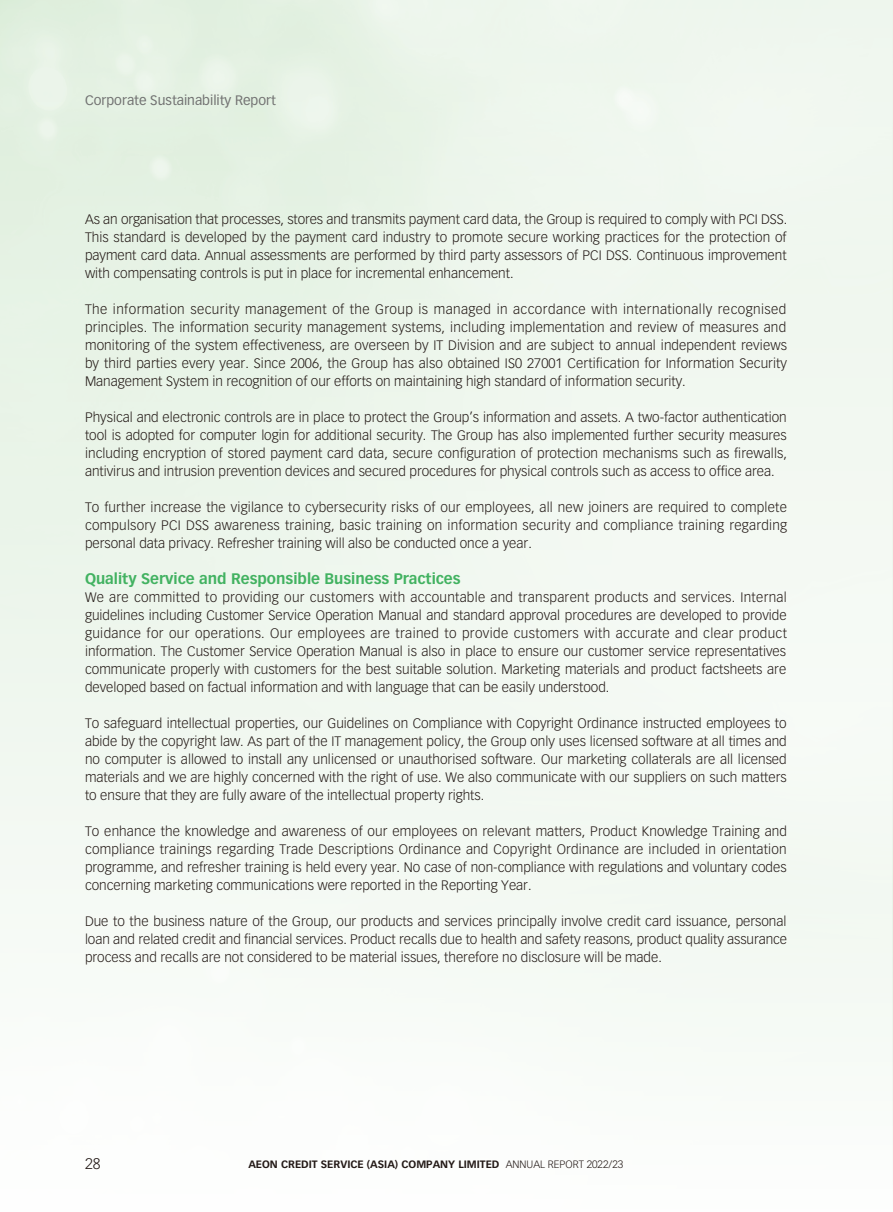
<style>
.page{position:relative;width:893px;height:1212px;background:#fff}
.page>*{position:absolute;margin:0;border:0;box-sizing:border-box;transform-origin:0 0}
.t1{font:700 15px "Vectora LT Std";color:#42b261}
.t2{font:300 15px "Vectora LT Std";color:#231916}
.t3{font:300 13.5px/18px "Vectora LT Std";color:#231916;text-align:justify}
.t4{font:13.5px "Vectora LT Std";color:#727272}
.t5{font:700 10.5px "Vectora LT Std";color:#231916}
.s1{font-weight:300}
</style>
<div class="page">
<p class="t4" style="left:85px;top:92px;width:192px">Corporate Sustainability Report</p>
<p class="t3" style="left:85px;top:210px;width:704px">As an organisation that processes, stores and transmits payment card data, the Group is required to comply with PCI DSS.<br>This standard is developed by the payment card industry to promote secure working practices for the protection of payment card data. Annual assessments are performed by third party assessors of PCI DSS. Continuous improvement with compensating controls is put in place for incremental enhancement.</p>
<p class="t3" style="left:85px;top:300px;width:703px">The information security management of the Group is managed in accordance with internationally recognised principles. The information security management systems, including implementation and review of measures and monitoring of the system effectiveness, are overseen by IT Division and are subject to annual independent reviews by third parties every year. Since 2006, the Group has also obtained IS0 27001 Certification for Information Security Management System in recognition of our efforts on maintaining high standard of information security.</p>
<p class="t3" style="left:85px;top:408px;width:703px">Physical and electronic controls are in place to protect the Group’s information and assets. A two-factor authentication tool is adopted for computer login for additional security. The Group has also implemented further security measures including encryption of stored payment card data, secure configuration of protection mechanisms such as firewalls, antivirus and intrusion prevention devices and secured procedures for physical controls such as access to office area.</p>
<p class="t3" style="left:85px;top:498px;width:703px">To further increase the vigilance to cybersecurity risks of our employees, all new joiners are required to complete compulsory PCI DSS awareness training, basic training on information security and compliance training regarding personal data privacy. Refresher training will also be conducted once a year.</p>
<p class="t1" style="left:85px;top:569px;width:377px">Quality Service and Responsible Business Practices</p>
<p class="t3" style="left:85px;top:588px;width:703px">We are committed to providing our customers with accountable and transparent products and services. Internal guidelines including Customer Service Operation Manual and standard approval procedures are developed to provide guidance for our operations. Our employees are trained to provide customers with accurate and clear product information. The Customer Service Operation Manual is also in place to ensure our customer service representatives communicate properly with customers for the best suitable solution. Marketing materials and product factsheets are developed based on factual information and with language that can be easily understood.</p>
<p class="t3" style="left:85px;top:714px;width:703px">To safeguard intellectual properties, our Guidelines on Compliance with Copyright Ordinance instructed employees to abide by the copyright law. As part of the IT management policy, the Group only uses licensed software at all times and no computer is allowed to install any unlicensed or unauthorised software. Our marketing collaterals are all licensed materials and we are highly concerned with the right of use. We also communicate with our suppliers on such matters to ensure that they are fully aware of the intellectual property rights.</p>
<p class="t3" style="left:85px;top:822px;width:703px">To enhance the knowledge and awareness of our employees on relevant matters, Product Knowledge Training and compliance trainings regarding Trade Descriptions Ordinance and Copyright Ordinance are included in orientation programme, and refresher training is held every year. No case of non-compliance with regulations and voluntary codes concerning marketing communications were reported in the Reporting Year.</p>
<p class="t3" style="left:85px;top:912px;width:703px">Due to the business nature of the Group, our products and services principally involve credit card issuance, personal loan and related credit and financial services. Product recalls due to health and safety reasons, product quality assurance process and recalls are not considered to be material issues, therefore no disclosure will be made.</p>
<p class="t2" style="left:85px;top:1154px;width:17px">28</p>
<p class="t5" style="left:248px;top:1157px;width:376px">AEON CREDIT SERVICE (ASIA) COMPANY LIMITED <span class="s1">ANNUAL REPORT 2022/23</span></p>
</div>
